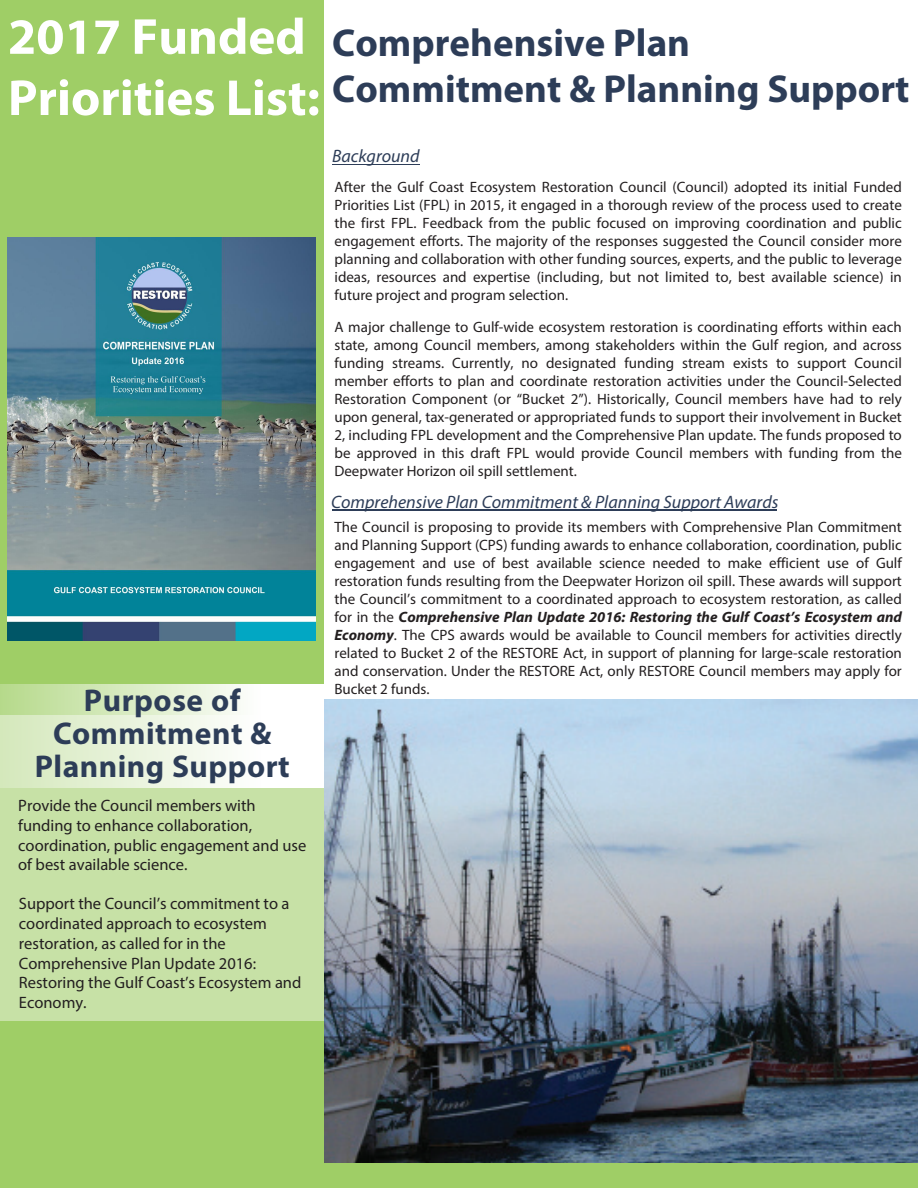
<style>
.page{position:relative;width:918px;height:1188px;background:#fff}
.page>*{position:absolute;margin:0;border:0;box-sizing:border-box;transform-origin:0 0}
.t1{font:700 51px/61.2px "Myriad Pro";color:#fff}
.t2{font:700 39px/46.8px "Myriad Pro";color:#2d3d58}
.t3{font:700 31.5px/33px "Myriad Pro";letter-spacing:.015em;color:#2d3d58;text-align:center}
.t4{font:italic 18px "Myriad Pro";color:#2d3d58}
.t5{font:16.5px/19.8px "Myriad Pro";color:#231f20}
.t6{font:15px/18px "Myriad Pro";color:#231f20;text-align:justify}
.s1{font-weight:700;font-style:italic}
</style>
<div class="page">
<div style="left:0;top:0;width:324px;height:1188px;background:#9fce66"></div>
<div style="left:0;top:716px;width:324px;height:305px;background:#c7e1a6"></div>
<svg style="left:0;top:684px;width:324px;height:104px;background:#e9f3dc"></svg>
<img style="left:324px;top:700px;width:594px;height:463px">
<div style="left:0;top:1163px;width:918px;height:25px;background:#9fce66"></div>
<img style="left:8px;top:238px;width:308px;height:402px">
<hr style="left:332px;top:164px;width:88px;height:1px;background:#2d3d58">
<hr style="left:333px;top:509px;width:444px;height:2px;background:#2d3d58">
<p class="t1" style="left:8px;top:4px;width:313px">2017 Funded<br>Priorities List:</p>
<p class="t2" style="left:332px;top:18px;width:579px">Comprehensive Plan<br>Commitment &amp; Planning Support</p>
<p class="t4" style="left:332px;top:145px;width:89px">Background</p>
<p class="t6" style="left:334px;top:178px;width:569px">After the Gulf Coast Ecosystem Restoration Council (Council) adopted its initial Funded Priorities List (FPL) in 2015, it engaged in a thorough review of the process used to create the first FPL. Feedback from the public focused on improving coordination and public engagement efforts. The majority of the responses suggested the Council consider more planning and collaboration with other funding sources, experts, and the public to leverage ideas, resources and expertise (including, but not limited to, best available science) in future project and program selection.</p>
<p class="t6" style="left:334px;top:318px;width:569px">A major challenge to Gulf-wide ecosystem restoration is coordinating efforts within each state, among Council members, among stakeholders within the Gulf region, and across funding streams. Currently, no designated funding stream exists to support Council member efforts to plan and coordinate restoration activities under the Council-Selected Restoration Component (or “Bucket 2”). Historically, Council members have had to rely upon general, tax-generated or appropriated funds to support their involvement in Bucket 2, including FPL development and the Comprehensive Plan update. The funds proposed to be approved in this draft FPL would provide Council members with funding from the Deepwater Horizon oil spill settlement.</p>
<p class="t3" style="left:35px;top:683px;width:256px">Purpose of<br>Commitment &amp;<br>Planning Support</p>
<p class="t5" style="left:18px;top:795px;width:290px">Provide the Council members with funding to enhance collaboration, coordination, public engagement and use of best available science.</p>
<p class="t5" style="left:19px;top:894px;width:284px">Support the Council’s commitment to a coordinated approach to ecosystem restoration, as called for in the<br>Comprehensive Plan Update 2016:<br>Restoring the Gulf Coast’s Ecosystem and<br>Economy.</p>
<p class="t4" style="left:331px;top:491px;width:449px">Comprehensive Plan Commitment &amp; Planning Support Awards</p>
<p class="t6" style="left:334px;top:518px;width:569px">The Council is proposing to provide its members with Comprehensive Plan Commitment and Planning Support (CPS) funding awards to enhance collaboration, coordination, public engagement and use of best available science needed to make efficient use of Gulf restoration funds resulting from the Deepwater Horizon oil spill. These awards will support the Council’s commitment to a coordinated approach to ecosystem restoration, as called for in the <span class="s1">Comprehensive Plan Update 2016: Restoring the Gulf Coast’s Ecosystem and Economy</span>. The CPS awards would be available to Council members for activities directly related to Bucket 2 of the RESTORE Act, in support of planning for large-scale restoration and conservation. Under the RESTORE Act, only RESTORE Council members may apply for Bucket 2 funds.</p>
</div>
